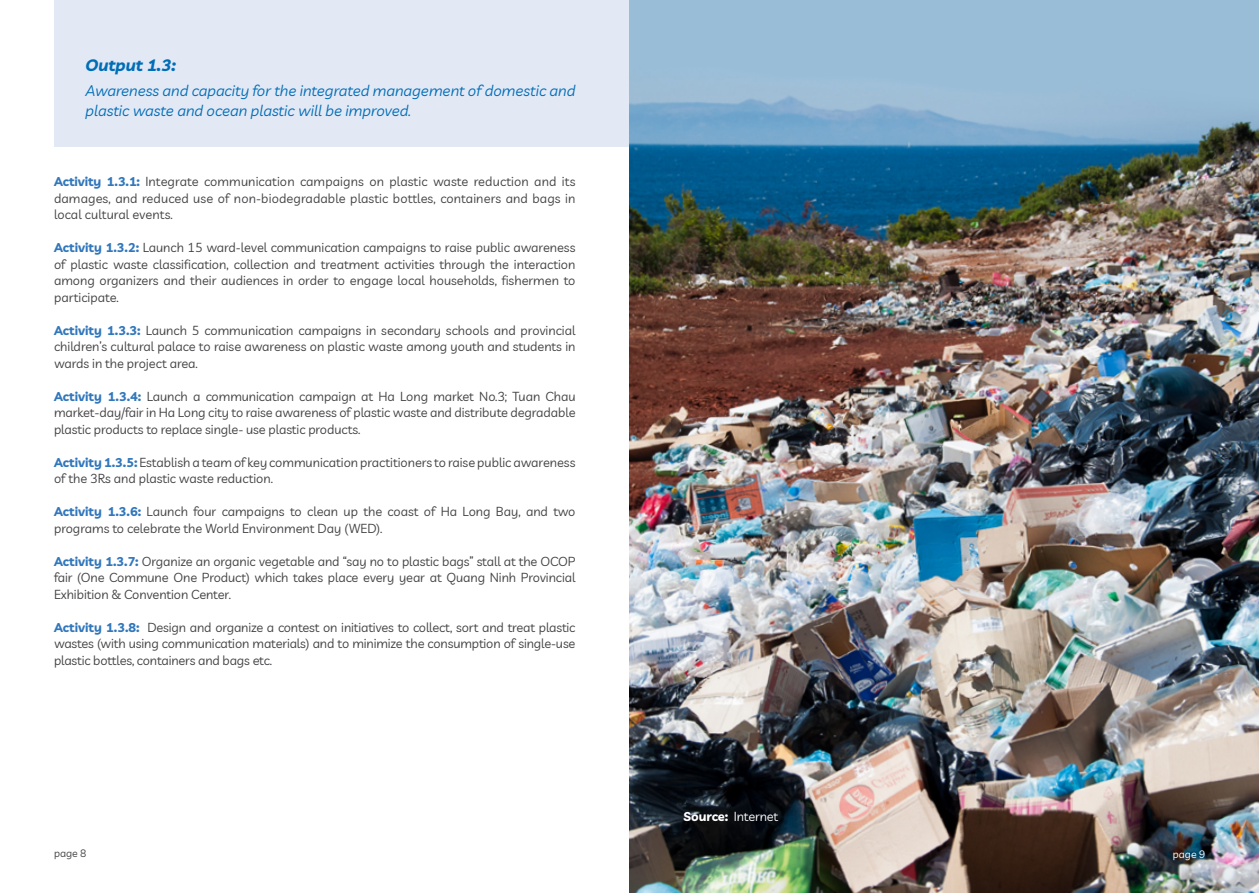
<style>
.page{position:relative;width:1259px;height:893px;background:#fff}
.page>*{position:absolute;margin:0;border:0;box-sizing:border-box;transform-origin:0 0}
.t1{font:italic 700 16.5px "Livvic";color:#006eb7}
.t2{font:italic 15px/19.5px "Livvic";color:#006eb7}
.t3{font:12.75px/16.5px "Livvic";color:#414042;text-align:justify}
.t4{font:12.75px "Livvic";letter-spacing:-.01em;color:#fff}
.t5{font:10.5px "Livvic";color:#414042}
.t6{font:10.5px "Livvic";color:#fff}
.s1{font-weight:700;color:#3177bc}
.s2{font-weight:700}
</style>
<div class="page">
<div style="left:54px;top:0;width:638px;height:146px;background:#e3e8f5"></div>
<img style="left:629px;top:0;width:630px;height:893px">
<p class="t1" style="left:86px;top:52px;width:92px">Output 1.3:</p>
<p class="t2" style="left:85px;top:80px;width:491px">Awareness and capacity for the integrated management of domestic and plastic waste and ocean plastic will be improved.</p>
<p class="t3" style="left:54px;top:172px;width:523px"><span class="s1">Activity 1.3.1:</span> Integrate communication campaigns on plastic waste reduction and its damages, and reduced use of non-biodegradable plastic bottles, containers and bags in local cultural events.</p>
<p class="t3" style="left:54px;top:238px;width:523px"><span class="s1">Activity 1.3.2:</span> Launch 15 ward-level communication campaigns to raise public awareness of plastic waste classification, collection and treatment activities through the interaction among organizers and their audiences in order to engage local households, fishermen to participate.</p>
<p class="t3" style="left:54px;top:321px;width:523px"><span class="s1">Activity 1.3.3:</span> Launch 5 communication campaigns in secondary schools and provincial children’s cultural palace to raise awareness on plastic waste among youth and students in wards in the project area.</p>
<p class="t3" style="left:54px;top:387px;width:523px"><span class="s1">Activity 1.3.4:</span> Launch a communication campaign at Ha Long market No.3; Tuan Chau market-day/fair in Ha Long city to raise awareness of plastic waste and distribute degradable plastic products to replace single- use plastic products.</p>
<p class="t3" style="left:54px;top:453px;width:523px"><span class="s1">Activity 1.3.5:</span> Establish a team of key communication practitioners to raise public awareness of the 3Rs and plastic waste reduction.</p>
<p class="t3" style="left:54px;top:502px;width:523px"><span class="s1">Activity 1.3.6:</span> Launch four campaigns to clean up the coast of Ha Long Bay, and two programs to celebrate the World Environment Day (WED).</p>
<p class="t3" style="left:54px;top:552px;width:523px"><span class="s1">Activity 1.3.7:</span> Organize an organic vegetable and “say no to plastic bags” stall at the OCOP fair (One Commune One Product) which takes place every year at Quang Ninh Provincial Exhibition &amp; Convention Center.</p>
<p class="t3" style="left:54px;top:618px;width:523px"><span class="s1">Activity 1.3.8:</span> Design and organize a contest on initiatives to collect, sort and treat plastic wastes (with using communication materials) and to minimize the consumption of single-use plastic bottles, containers and bags etc.</p>
<p class="t5" style="left:54px;top:846px;width:34px">page 8</p>
<p class="t4" style="left:683px;top:807px;width:96px"><span class="s2">Source:</span> Internet</p>
<p class="t6" style="left:1172px;top:846px;width:34px">page 9</p>
</div>
